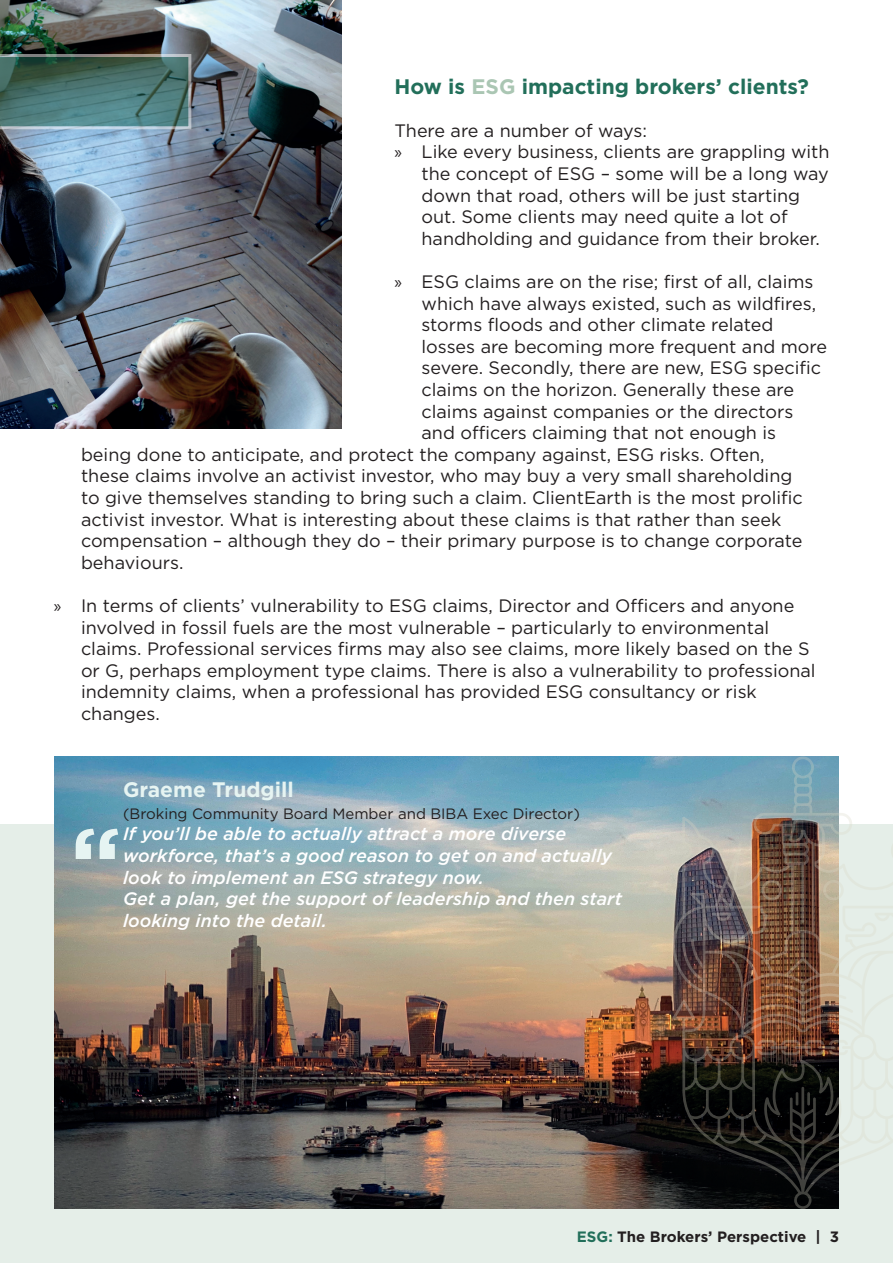
<style>
.page{position:relative;width:893px;height:1263px;background:#fff}
.page>*{position:absolute;margin:0;border:0;box-sizing:border-box;transform-origin:0 0}
.t1{font:700 21px "Gotham";color:#226f5a}
.t2{font:700 21px "Gotham";color:#e6f4f2}
.t3{font:18px/21.6px "Gotham";color:#231f20}
.t4{font:italic 500 18px/21.6px "Gotham";color:#fff}
.t5{font:15px "Gotham";color:#231f20}
.t6{font:700 15px "Gotham";color:#231f20}
.s1{color:#aac6b3}
.s2{font-family:"Myriad Pro"}
.s3{color:#226f5a}
</style>
<div class="page">
<div style="left:0;top:825px;width:893px;height:438px;background:#e5eee8"></div>
<img style="left:54px;top:756px;width:618px;height:453px">
<img style="left:0;top:0;width:341px;height:429px">
<svg style="left:0;top:54px;width:191px;height:75px;background:#4f7672"></svg>
<img style="left:672px;top:756px;width:221px;height:453px">
<svg style="left:76px;top:829px;width:42px;height:30px"></svg>
<p class="t1" style="left:394px;top:72px;width:416px">How is <span class="s1">ESG</span> impacting brokers’ clients?</p>
<p class="t3" style="left:394px;top:119px;width:254px">There are a number of ways:</p>
<p class="t3" style="left:394px;top:141px;width:437px"><span class="s2">»</span> Like every business, clients are grappling with</p>
<p class="t3" style="left:421px;top:162px;width:409px">the concept of ESG – some will be a long way</p>
<p class="t3" style="left:421px;top:184px;width:380px">down that road, others will be just starting</p>
<p class="t3" style="left:421px;top:206px;width:368px">out. Some clients may need quite a lot of</p>
<p class="t3" style="left:421px;top:227px;width:400px">handholding and guidance from their broker.</p>
<p class="t3" style="left:394px;top:270px;width:420px"><span class="s2">»</span> ESG claims are on the rise; first of all, claims</p>
<p class="t3" style="left:421px;top:292px;width:396px">which have always existed, such as wildfires,</p>
<p class="t3" style="left:421px;top:314px;width:353px">storms floods and other climate related</p>
<p class="t3" style="left:421px;top:335px;width:407px">losses are becoming more frequent and more</p>
<p class="t3" style="left:421px;top:357px;width:401px">severe. Secondly, there are new, ESG specific</p>
<p class="t3" style="left:421px;top:378px;width:374px">claims on the horizon. Generally these are</p>
<p class="t3" style="left:421px;top:400px;width:373px">claims against companies or the directors</p>
<p class="t3" style="left:421px;top:422px;width:356px">and officers claiming that not enough is</p>
<p class="t3" style="left:81px;top:443px;width:685px">being done to anticipate, and protect the company against, ESG risks. Often,</p>
<p class="t3" style="left:81px;top:465px;width:713px">these claims involve an activist investor, who may buy a very small shareholding</p>
<p class="t3" style="left:81px;top:486px;width:723px">to give themselves standing to bring such a claim. ClientEarth is the most prolific</p>
<p class="t3" style="left:81px;top:508px;width:702px">activist investor. What is interesting about these claims is that rather than seek</p>
<p class="t3" style="left:81px;top:530px;width:723px">compensation – although they do – their primary purpose is to change corporate</p>
<p class="t3" style="left:81px;top:551px;width:104px">behaviours.</p>
<p class="t3" style="left:81px;top:594px;width:736px;text-indent:-27px"><span class="s2">»</span> In terms of clients’ vulnerability to ESG claims, Director and Officers and anyone involved in fossil fuels are the most vulnerable – particularly to environmental claims. Professional services firms may also see claims, more likely based on the S or G, perhaps employment type claims. There is also a vulnerability to professional indemnity claims, when a professional has provided ESG consultancy or risk changes.</p>
<p class="t2" style="left:123px;top:776px;width:172px">Graeme Trudgill</p>
<p class="t5" style="left:123px;top:804px;width:458px">(Broking Community Board Member and BIBA Exec Director)</p>
<p class="t4" style="left:123px;top:823px;width:500px">If you’ll be able to actually attract a more diverse workforce, that’s a good reason to get on and actually look to implement an ESG strategy now.<br>Get a plan, get the support of leadership and then start looking into the detail.</p>
<p class="t6" style="left:577px;top:1226px;width:264px"><span class="s3">ESG:</span> The Brokers’ Perspective | 3</p>
</div>
